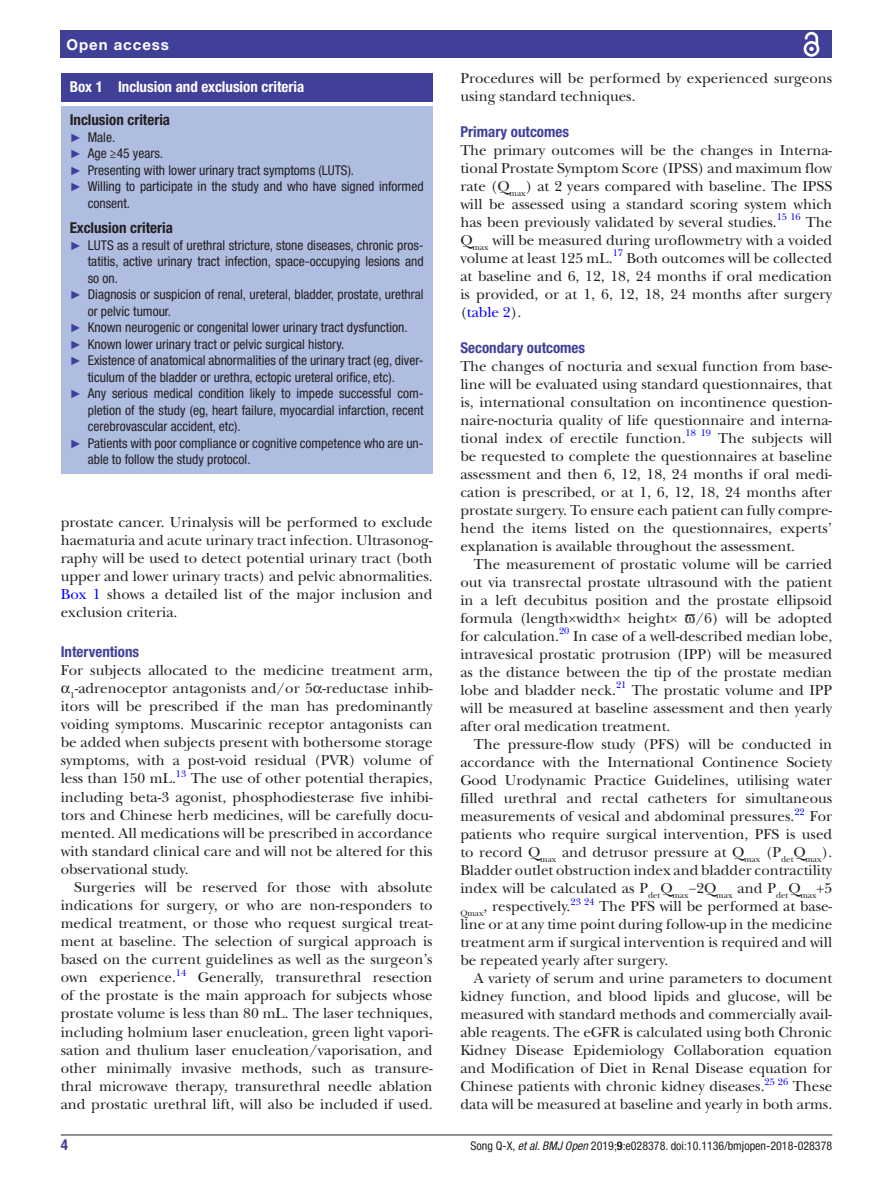
<style>
.page{position:relative;width:893px;height:1191px;background:#fff}
.page>*{position:absolute;margin:0;border:0;box-sizing:border-box;transform-origin:0 0}
.t1{font:15px/18px "New Baskerville";color:#231f20;text-align:justify}
.t2{font:700 condensed 15px "Helvetica Neue LT Std";color:#414099}
.t3{font:700 condensed 15px "Helvetica Neue LT Std";color:#231f20}
.t4{font:700 condensed 15px "Helvetica Neue LT Std";color:#fff}
.t5{font:700 15px "Helvetica Neue LT Std";letter-spacing:.065em;color:#fff}
.t6{font:condensed 13.5px "Helvetica Neue LT Std";color:#231f20}
.t7{font:condensed 12px "Helvetica Neue LT Std";color:#231f20}
.t8{font:9.9px "New Baskerville";color:#00f}
.s1{font-family:"Arial";font-stretch:normal;font-size:12px;color:#414099}
.s2{color:#00f}
.s3{font-style:italic}
.s4{font-weight:700}
</style>
<div class="page">
<hr style="left:61px;top:1134px;width:771px;height:1px;background:#231f20">
<div style="left:61px;top:31px;width:771px;height:27px;background:#414099"></div>
<svg style="left:803px;top:31px;width:17px;height:26px"></svg>
<div style="left:61px;top:73px;width:372px;height:28px;background:#414099"></div>
<div style="left:61px;top:106px;width:372px;height:367px;background:#afbde1"></div>
<p class="t5" style="left:66px;top:35px;width:104px">Open access</p>
<p class="t4" style="left:70px;top:78px;width:236px">Box 1 Inclusion and exclusion criteria</p>
<p class="t3" style="left:70px;top:111px;width:102px">Inclusion criteria</p>
<p class="t6" style="left:70px;top:129px;width:47px"><span class="s1">►</span> Male.</p>
<p class="t6" style="left:70px;top:146px;width:95px"><span class="s1">►</span> Age ≥45 years.</p>
<p class="t6" style="left:70px;top:162px;width:286px"><span class="s1">►</span> Presenting with lower urinary tract symptoms (LUTS).</p>
<p class="t6" style="left:70px;top:179px;width:355px"><span class="s1">►</span> Willing to participate in the study and who have signed informed</p>
<p class="t6" style="left:88px;top:195px;width:44px">consent.</p>
<p class="t3" style="left:70px;top:219px;width:105px">Exclusion criteria</p>
<p class="t6" style="left:70px;top:237px;width:355px"><span class="s1">►</span> LUTS as a result of urethral stricture, stone diseases, chronic pros-</p>
<p class="t6" style="left:88px;top:254px;width:337px">tatitis, active urinary tract infection, space-occupying lesions and</p>
<p class="t6" style="left:88px;top:270px;width:32px">so on.</p>
<p class="t6" style="left:70px;top:287px;width:355px"><span class="s1">►</span> Diagnosis or suspicion of renal, ureteral, bladder, prostate, urethral</p>
<p class="t6" style="left:88px;top:303px;width:85px">or pelvic tumour.</p>
<p class="t6" style="left:70px;top:320px;width:339px"><span class="s1">►</span> Known neurogenic or congenital lower urinary tract dysfunction.</p>
<p class="t6" style="left:70px;top:336px;width:276px"><span class="s1">►</span> Known lower urinary tract or pelvic surgical history.</p>
<p class="t6" style="left:70px;top:353px;width:355px"><span class="s1">►</span> Existence of anatomical abnormalities of the urinary tract (eg, diver-</p>
<p class="t6" style="left:88px;top:369px;width:309px">ticulum of the bladder or urethra, ectopic ureteral orifice, etc).</p>
<p class="t6" style="left:70px;top:386px;width:355px"><span class="s1">►</span> Any serious medical condition likely to impede successful com-</p>
<p class="t6" style="left:88px;top:402px;width:337px">pletion of the study (eg, heart failure, myocardial infarction, recent</p>
<p class="t6" style="left:88px;top:419px;width:154px">cerebrovascular accident, etc).</p>
<p class="t6" style="left:70px;top:435px;width:355px"><span class="s1">►</span> Patients with poor compliance or cognitive competence who are un-</p>
<p class="t6" style="left:88px;top:452px;width:164px">able to follow the study protocol.</p>
<p class="t1" style="left:61px;top:513px;width:373px">prostate cancer. Urinalysis will be performed to exclude haematuria and acute urinary tract infection. Ultrasonog&shy;raphy will be used to detect potential urinary tract (both upper and lower urinary tracts) and pelvic abnormalities.<br><span class="s2">Box 1</span> shows a detailed list of the major inclusion and exclusion criteria.</p>
<p class="t2" style="left:61px;top:642px;width:80px">Interventions</p>
<p class="t1" style="left:61px;top:661px;width:373px">For subjects allocated to the medicine treatment arm,</p>
<p class="t1" style="left:70px;top:679px;width:364px"><sub>1</sub>-adrenoceptor antagonists and/or 5 -reductase inhib-</p>
<p class="t1" style="left:61px;top:697px;width:373px">itors will be prescribed if the man has predominantly</p>
<p class="t1" style="left:61px;top:715px;width:373px">voiding symptoms. Muscarinic receptor antagonists can</p>
<p class="t1" style="left:61px;top:733px;width:373px">be added when subjects present with bothersome storage</p>
<p class="t1" style="left:61px;top:751px;width:373px">symptoms, with a post-void residual (PVR) volume of</p>
<p class="t1" style="left:61px;top:769px;width:117px">less than 150 mL.</p>
<p class="t8" style="left:176px;top:767px;width:12px">13</p>
<p class="t1" style="left:61px;top:769px;width:373px;text-indent:130px">The use of other potential therapies, including beta-3 agonist, phosphodiesterase five inhibi&shy;tors and Chinese herb medicines, will be carefully docu&shy;mented. All medications will be prescribed in accordance with standard clinical care and will not be altered for this observational study.</p>
<p class="t1" style="left:61px;top:878px;width:373px;text-indent:14px">Surgeries will be reserved for those with absolute indications for surgery, or who are non-responders to medical treatment, or those who request surgical treat&shy;ment at baseline. The selection of surgical approach is based on the current guidelines as well as the surgeon’s own experience.</p>
<p class="t8" style="left:176px;top:966px;width:12px">14</p>
<p class="t1" style="left:61px;top:968px;width:373px;text-indent:137px">Generally, transurethral resection of the prostate is the main approach for subjects whose prostate volume is less than 80 mL. The laser techniques, including holmium laser enucleation, green light vapori&shy;sation and thulium laser enucleation/vaporisation, and other minimally invasive methods, such as transure&shy;thral microwave therapy, transurethral needle ablation and prostatic urethral lift, will also be included if used.</p>
<p class="t1" style="left:460px;top:69px;width:373px">Procedures will be performed by experienced surgeons using standard techniques.</p>
<p class="t2" style="left:460px;top:123px;width:110px">Primary outcomes</p>
<p class="t1" style="left:460px;top:141px;width:373px">The primary outcomes will be the changes in Interna&shy;tional Prostate Symptom Score (IPSS) and maximum flow rate (Q<sub>max</sub>) at 2 years compared with baseline. The IPSS will be assessed using a standard scoring system which has been previously validated by several studies.</p>
<p class="t8" style="left:777px;top:211px;width:26px">15 16</p>
<p class="t1" style="left:460px;top:213px;width:373px;text-indent:345px">The Q<sub>max</sub> will be measured during uroflowmetry with a voided volume at least 125 mL.</p>
<p class="t8" style="left:613px;top:247px;width:12px">17</p>
<p class="t1" style="left:460px;top:249px;width:373px;text-indent:166px">Both outcomes will be collected at baseline and 6, 12, 18, 24 months if oral medication is provided, or at 1, 6, 12, 18, 24 months after surgery (<span class="s2">table 2</span>).</p>
<p class="t2" style="left:460px;top:339px;width:126px">Secondary outcomes</p>
<p class="t1" style="left:460px;top:357px;width:373px">The changes of nocturia and sexual function from base&shy;line will be evaluated using standard questionnaires, that is, international consultation on incontinence question&shy;naire-nocturia quality of life questionnaire and interna&shy;tional index of erectile function.<sup>18</sup> <sup>19</sup></p>
<p class="t1" style="left:460px;top:429px;width:373px;text-indent:258px">The subjects will be requested to complete the questionnaires at baseline assessment and then 6, 12, 18, 24 months if oral medi&shy;cation is prescribed, or at 1, 6, 12, 18, 24 months after prostate surgery. To ensure each patient can fully compre&shy;hend the items listed on the questionnaires, experts’ explanation is available throughout the assessment.</p>
<p class="t1" style="left:460px;top:555px;width:373px;text-indent:14px">The measurement of prostatic volume will be carried out via transrectal prostate ultrasound with the patient in a left decubitus position and the prostate ellipsoid formula (length×width× height× /6) will be adopted for calculation.<sup>20</sup> In case of a well-described median lobe, intravesical prostatic protrusion (IPP) will be measured as the distance between the tip of the prostate median lobe and bladder neck.</p>
<p class="t8" style="left:616px;top:679px;width:12px">21</p>
<p class="t1" style="left:460px;top:681px;width:373px;text-indent:171px">The prostatic volume and IPP will be measured at baseline assessment and then yearly after oral medication treatment.</p>
<p class="t1" style="left:460px;top:735px;width:373px;text-indent:14px">The pressure-flow study (PFS) will be conducted in accordance with the International Continence Society Good Urodynamic Practice Guidelines, utilising water filled urethral and rectal catheters for simultaneous measurements of vesical and abdominal pressures.<sup>22</sup> For patients who require surgical intervention, PFS is used to record Q<sub>max</sub> and detrusor pressure at Q<sub>max</sub> (P<sub>det</sub>Q<sub>max</sub>).<br>Bladder outlet obstruction index and bladder contractility index will be calculated as P<sub>det</sub>Q<sub>max</sub>−2Q<sub>max</sub> and P<sub>det</sub>Q<sub>max</sub>+5<br><sub>Qmax</sub>, respectively.</p>
<p class="t8" style="left:570px;top:895px;width:25px">23 24</p>
<p class="t1" style="left:460px;top:897px;width:373px;text-indent:139px">The PFS will be performed at base&shy;line or at any time point during follow-up in the medicine treatment arm if surgical intervention is required and will be repeated yearly after surgery.</p>
<p class="t1" style="left:460px;top:969px;width:373px;text-indent:14px">A variety of serum and urine parameters to document kidney function, and blood lipids and glucose, will be measured with standard methods and commercially avail&shy;able reagents. The eGFR is calculated using both Chronic Kidney Disease Epidemiology Collaboration equation and Modification of Diet in Renal Disease equation for Chinese patients with chronic kidney diseases.</p>
<p class="t8" style="left:765px;top:1075px;width:25px">25 26</p>
<p class="t1" style="left:460px;top:1077px;width:373px;text-align:right">These<br>data will be measured at baseline and yearly in both arms.</p>
<p class="t2" style="left:61px;top:1135px;width:9px">4</p>
<p class="t7" style="left:471px;top:1138px;width:363px">Song Q-X, <span class="s3">et al</span>. <span class="s3">BMJ Open</span> 2019;<span class="s4">9</span>:e028378. doi:10.1136/bmjopen-2018-028378</p>
</div>
